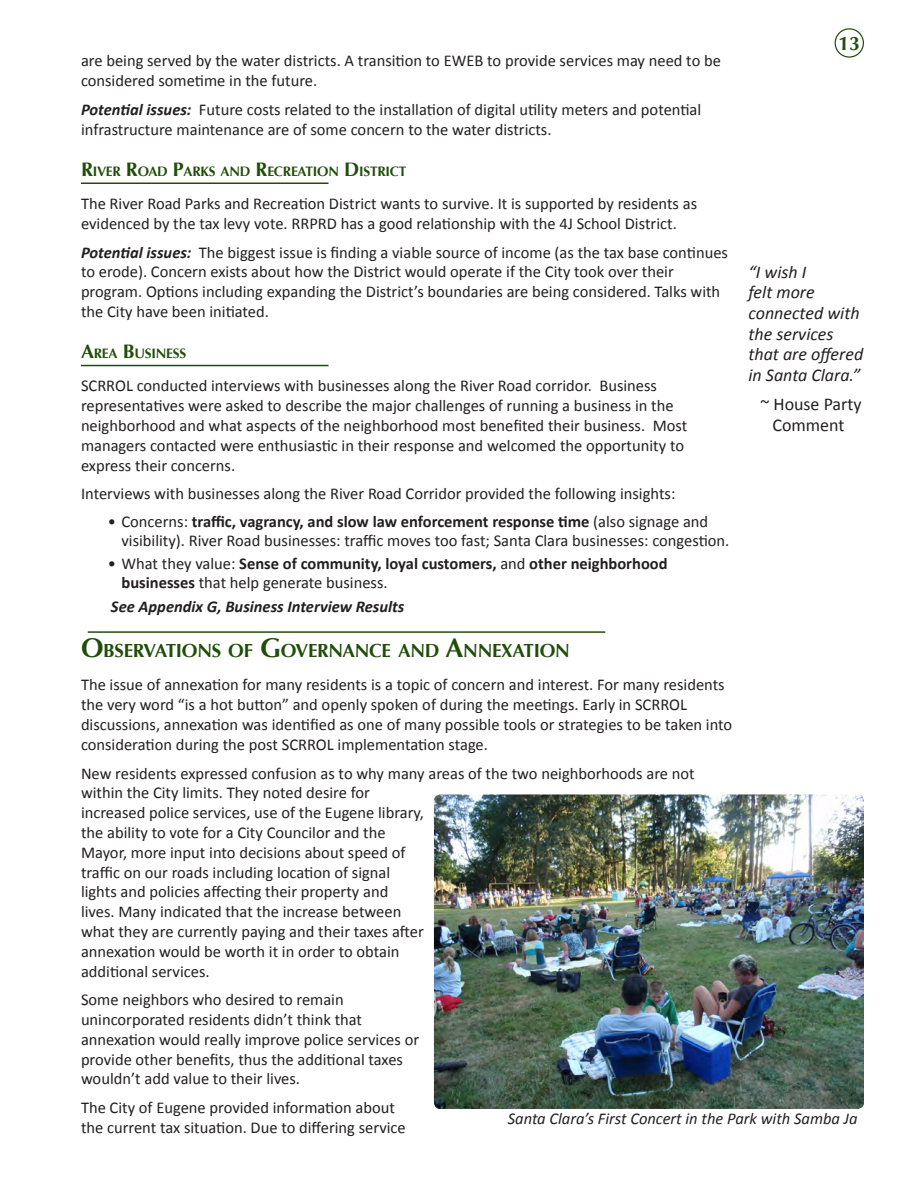
<style>
.page{position:relative;width:918px;height:1188px;background:#fff}
.page>*{position:absolute;margin:0;border:0;box-sizing:border-box;transform-origin:0 0}
.t1{font:700 19.5px "Optima";color:#204e0a}
.t2{font:700 18.9px "Optima";letter-spacing:-.015em;color:#204e0a}
.t3{font:italic 18px/20.5px "Calibri";color:#231f20}
.t4{font:18px/20.5px "Calibri";color:#231f20;text-align:center}
.t5{font:16.5px/19.8px "Calibri";color:#231f20}
.t6{font:700 16.5px/18.8px "Calibri";color:#231f20}
.t7{font:italic 16.5px "Calibri";color:#231f20}
.t8{font:italic 700 16.5px "Calibri";color:#231f20}
.t9{font:700 13.65px "Optima";letter-spacing:-.015em;color:#204e0a}
.s1{font-weight:700;font-style:italic}
.s2{font-size:19.5px}
.s3{font-weight:700}
.s4{font-weight:400}
.s5{font-size:27px}
</style>
<div class="page">
<div style="left:835px;top:28px;width:29px;height:30px;border:1px solid #204e0a;border-radius:50%"></div>
<hr style="left:81px;top:183px;width:247px;height:1px;background:#204e0a">
<hr style="left:81px;top:365px;width:247px;height:1px;background:#204e0a">
<hr style="left:88px;top:631px;width:517px;height:2px;background:#204e0a">
<img style="left:434px;top:794px;width:430px;height:315px">
<p class="t1" style="left:839px;top:32px;width:23px">13</p>
<p class="t5" style="left:81px;top:50px;width:641px">are being served by the water districts. A transition to EWEB to provide services may need to be considered sometime in the future.</p>
<p class="t5" style="left:81px;top:99px;width:622px"><span class="s1">Potential issues:</span> Future costs related to the installation of digital utility meters and potential infrastructure maintenance are of some concern to the water districts.</p>
<p class="t9" style="left:81px;top:163px;width:327px"><span class="s2">R</span>IVER <span class="s2">R</span>OAD <span class="s2">P</span>ARKS AND <span class="s2">R</span>ECREATION <span class="s2">D</span> ISTRICT</p>
<p class="t5" style="left:81px;top:193px;width:618px">The River Road Parks and Recreation District wants to survive. It is supported by residents as evidenced by the tax levy vote. RRPRD has a good relationship with the 4J School District.</p>
<p class="t5" style="left:81px;top:241px;width:649px"><span class="s1">Potential issues:</span> The biggest issue is finding a viable source of income (as the tax base continues to erode). Concern exists about how the District would operate if the City took over their program. Options including expanding the District’s boundaries are being considered. Talks with the City have been initiated.</p>
<p class="t9" style="left:81px;top:345px;width:107px"><span class="s2">A</span>REA <span class="s2">B</span>USINESS</p>
<p class="t5" style="left:81px;top:375px;width:608px">SCRROL conducted interviews with businesses along the River Road corridor. Business representatives were asked to describe the major challenges of running a business in the neighborhood and what aspects of the neighborhood most benefited their business. Most managers contacted were enthusiastic in their response and welcomed the opportunity to express their concerns.</p>
<p class="t5" style="left:81px;top:483px;width:596px">Interviews with businesses along the River Road Corridor provided the following insights:</p>
<p class="t5" style="left:121px;top:511px;width:609px;line-height:18.8px;text-indent:-13px">• Concerns: <span class="s3">traffic, vagrancy, and slow law enforcement response time</span> (also signage and visibility). River Road businesses: traffic moves too fast; Santa Clara businesses: congestion.</p>
<p class="t6" style="left:121px;top:553px;width:548px;text-indent:-13px"><span class="s4">• What they value:</span> Sense of community, loyal customers, <span class="s4">and</span> other neighborhood businesses <span class="s4">that help generate business.</span></p>
<p class="t8" style="left:111px;top:596px;width:295px">See Appendix G, Business Interview Results</p>
<p class="t2" style="left:81px;top:640px;width:490px"><span class="s5">O</span>BSERVATIONS OF <span class="s5">G</span>OVERNANCE AND <span class="s5">A</span>NNEXATION</p>
<p class="t5" style="left:81px;top:674px;width:653px">The issue of annexation for many residents is a topic of concern and interest. For many residents the very word “is a hot button” and openly spoken of during the meetings. Early in SCRROL discussions, annexation was identified as one of many possible tools or strategies to be taken into consideration during the post SCRROL implementation stage.</p>
<p class="t5" style="left:81px;top:762px;width:615px">New residents expressed confusion as to why many areas of the two neighborhoods are not within the City limits. They noted desire for<br>increased police services, use of the Eugene library,<br>the ability to vote for a City Councilor and the<br>Mayor, more input into decisions about speed of<br>traffic on our roads including location of signal<br>lights and policies affecting their property and<br>lives. Many indicated that the increase between<br>what they are currently paying and their taxes after<br>annexation would be worth it in order to obtain<br>additional services.</p>
<p class="t5" style="left:81px;top:989px;width:340px">Some neighbors who desired to remain unincorporated residents didn’t think that annexation would really improve police services or provide other benefits, thus the additional taxes wouldn’t add value to their lives.</p>
<p class="t5" style="left:81px;top:1097px;width:326px">The City of Eugene provided information about the current tax situation. Due to differing service</p>
<p class="t7" style="left:508px;top:1109px;width:351px">Santa Clara’s First Concert in the Park with Samba Ja</p>
<p class="t3" style="left:748px;top:261px;width:116px">“I wish I<br>felt more connected with the services that are offered in Santa Clara.”</p>
<p class="t4" style="left:760px;top:393px;width:103px">~ House Party<br>Comment</p>
</div>
